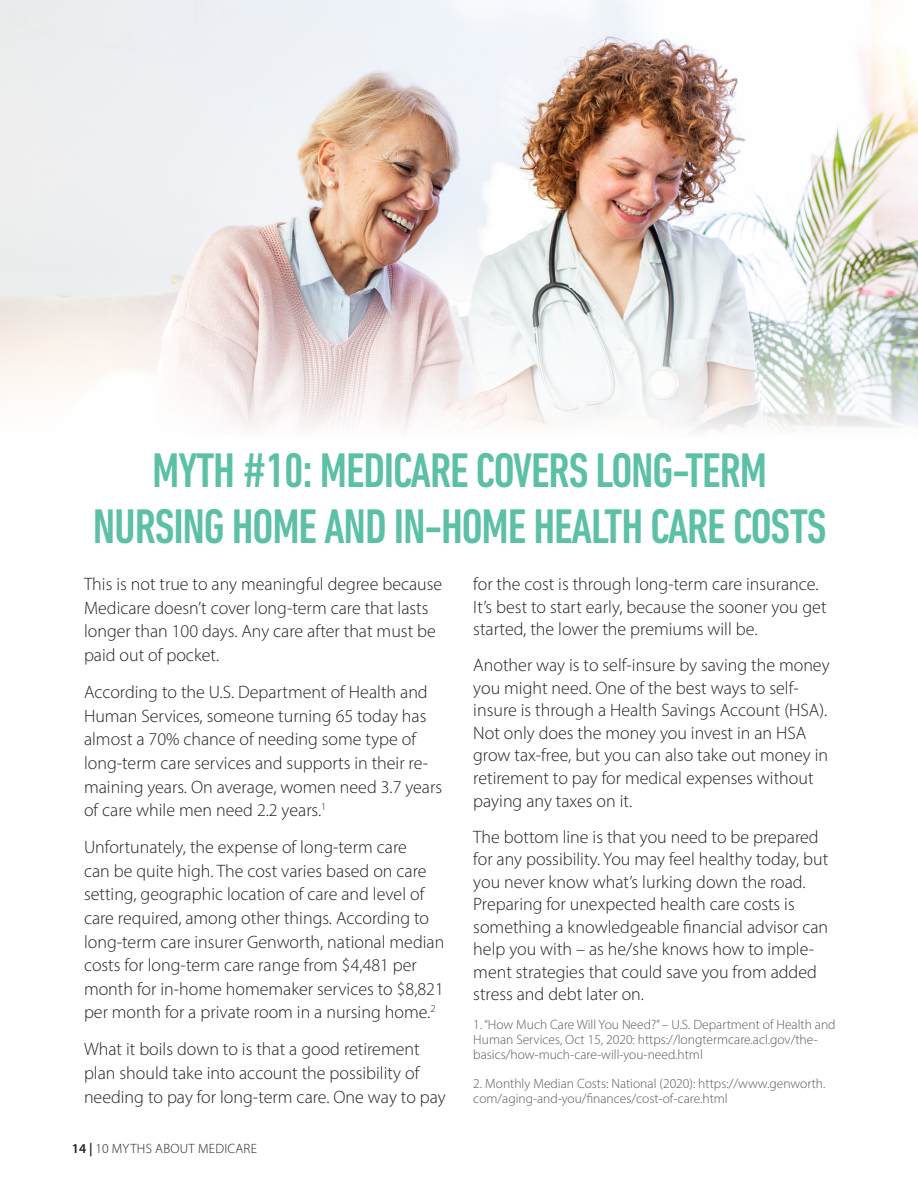
<style>
.page{position:relative;width:918px;height:1188px;background:#fff}
.page>*{position:absolute;margin:0;border:0;box-sizing:border-box;transform-origin:0 0}
.t1{font:500 condensed 49.5px/55.5px "DIN Next LT Pro";letter-spacing:-.025em;color:#5cc0a6;text-align:center}
.t2{font:300 18px/23.5px "Myriad Pro";color:#231f20}
.t3{font:300 13.5px/15px "Myriad Pro";color:#57585a}
.t4{font:300 13.5px "Myriad Pro";letter-spacing:.02em;color:#231f20}
.s1{font-weight:600}
</style>
<div class="page">
<img style="left:0;top:0;width:918px;height:430px">
<h1 class="t1" style="left:93px;top:443px;width:735px">MYTH #10: MEDICARE COVERS LONG-TERM<br>NURSING HOME AND IN-HOME HEALTH CARE COSTS</h1>
<p class="t2" style="left:84px;top:572px;width:360px">This is not true to any meaningful degree because Medicare doesn’t cover long-term care that lasts longer than 100 days. Any care after that must be paid out of pocket.</p>
<p class="t2" style="left:84px;top:680px;width:360px">According to the U.S. Department of Health and Human Services, someone turning 65 today has almost a 70% chance of needing some type of long-term care services and supports in their re&shy;maining years. On average, women need 3.7 years of care while men need 2.2 years.<sup>1</sup></p>
<p class="t2" style="left:84px;top:835px;width:362px">Unfortunately, the expense of long-term care<br>can be quite high. The cost varies based on care setting, geographic location of care and level of care required, among other things. According to long-term care insurer Genworth, national median costs for long-term care range from $4,481 per month for in-home homemaker services to $8,821 per month for a private room in a nursing home.<sup>2</sup></p>
<p class="t2" style="left:84px;top:1038px;width:363px">What it boils down to is that a good retirement plan should take into account the possibility of needing to pay for long-term care. One way to pay</p>
<p class="t4" style="left:72px;top:1141px;width:187px"><span class="s1">14 |</span> 10 MYTHS ABOUT MEDICARE</p>
<p class="t2" style="left:473px;top:573px;width:355px;line-height:22.5px">for the cost is through long-term care insurance.<br>It’s best to start early, because the sooner you get started, the lower the premiums will be.</p>
<p class="t2" style="left:473px;top:654px;width:358px;line-height:22.5px">Another way is to self-insure by saving the money you might need. One of the best ways to self&shy;insure is through a Health Savings Account (HSA).<br>Not only does the money you invest in an HSA grow tax-free, but you can also take out money in retirement to pay for medical expenses without paying any taxes on it.</p>
<p class="t2" style="left:473px;top:825px;width:357px;line-height:22.5px">The bottom line is that you need to be prepared for any possibility. You may feel healthy today, but you never know what’s lurking down the road.<br>Preparing for unexpected health care costs is something a knowledgeable financial advisor can help you with – as he/she knows how to imple&shy;ment strategies that could save you from added stress and debt later on.</p>
<p class="t3" style="left:473px;top:1017px;width:364px">1. “How Much Care Will You Need?” – U.S. Department of Health and<br>Human Services, Oct 15, 2020: https://longtermcare.acl.gov/the&shy;basics/how-much-care-will-you-need.html</p>
<p class="t3" style="left:473px;top:1075px;width:354px">2. Monthly Median Costs: National (2020): https://www.genworth. com/aging-and-you/finances/cost-of-care.html</p>
</div>
